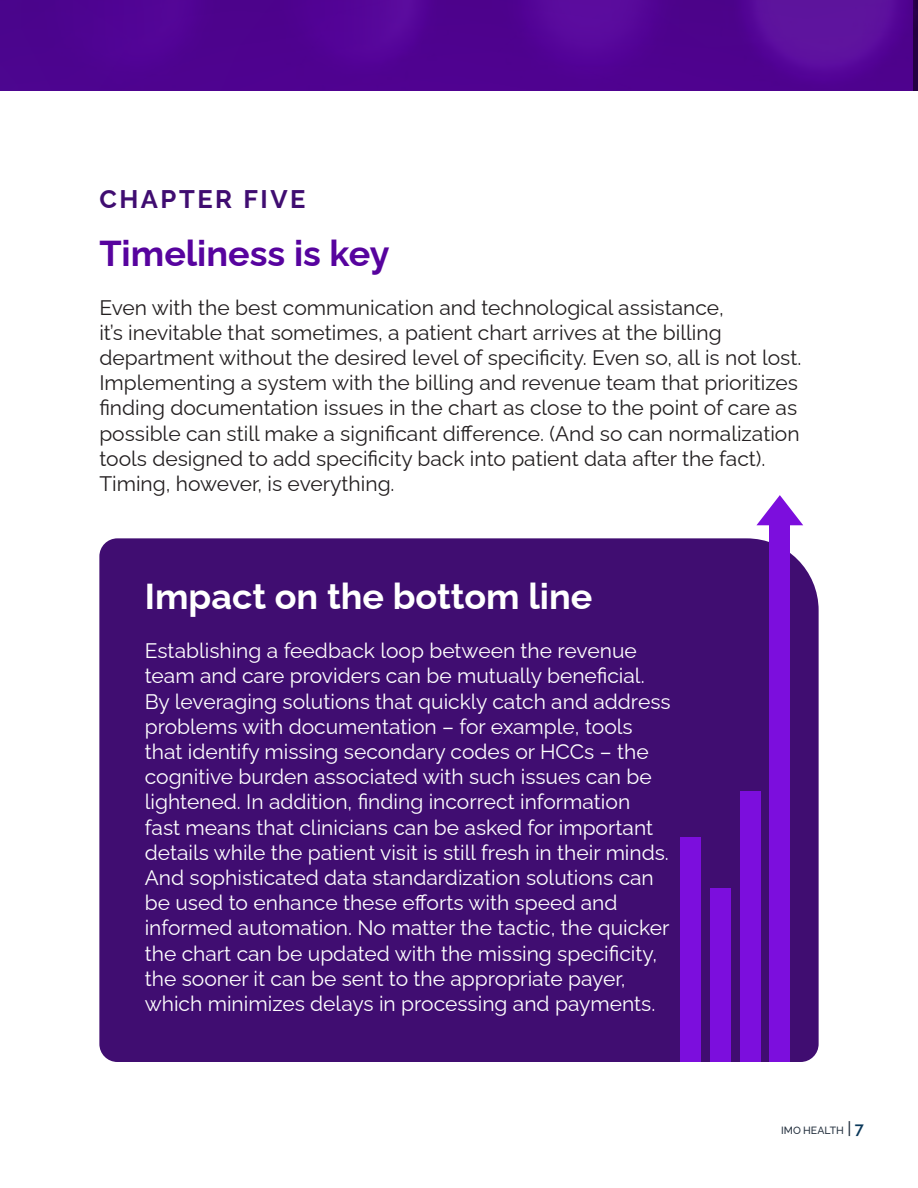
<style>
.page{position:relative;width:918px;height:1188px;background:#fff}
.page>*{position:absolute;margin:0;border:0;box-sizing:border-box;transform-origin:0 0}
.t1{font:700 36px "Raleway";color:#fff}
.t2{font:700 36px "Raleway";color:#57039e}
.t3{font:700 25.5px "Raleway";letter-spacing:.1em;color:#400d71}
.t4{font:21px/25.2px "Raleway";color:#fff}
.t5{font:21px/25.2px "Raleway";color:#231f20}
.t6{font:500 10.5px "Raleway";color:#263240}
.s1{font-size:16.5px}
.s2{font-weight:600;font-size:16.5px;color:#0a385a}
</style>
<div class="page">
<div style="left:99px;top:538px;width:720px;height:524px;background:#400d71"></div>
<div style="left:680px;top:837px;width:21px;height:225px;background:#7c0edd"></div>
<div style="left:710px;top:888px;width:21px;height:174px;background:#7c0edd"></div>
<div style="left:740px;top:792px;width:20px;height:270px;background:#7c0edd"></div>
<div style="left:770px;top:525px;width:20px;height:537px;background:#7c0edd"></div>
<svg style="left:756px;top:495px;width:47px;height:30px"></svg>
<img style="left:0;top:0;width:913px;height:90px">
<p class="t3" style="left:99px;top:178px;width:208px">CHAPTER FIVE</p>
<p class="t2" style="left:99px;top:224px;width:292px">Timeliness is key</p>
<p class="t5" style="left:99px;top:292px;width:704px">Even with the best communication and technological assistance,<br>it’s inevitable that sometimes, a patient chart arrives at the billing department without the desired level of specificity. Even so, all is not lost.<br>Implementing a system with the billing and revenue team that prioritizes finding documentation issues in the chart as close to the point of care as possible can still make a significant difference. (And so can normalization tools designed to add specificity back into patient data after the fact).<br>Timing, however, is everything.</p>
<p class="t1" style="left:145px;top:568px;width:449px">Impact on the bottom line</p>
<p class="t4" style="left:145px;top:636px;width:527px">Establishing a feedback loop between the revenue team and care providers can be mutually beneficial.<br>By leveraging solutions that quickly catch and address problems with documentation – for example, tools that identify missing secondary codes or HCCs – the cognitive burden associated with such issues can be lightened. In addition, finding incorrect information fast means that clinicians can be asked for important details while the patient visit is still fresh in their minds.<br>And sophisticated data standardization solutions can be used to enhance these efforts with speed and informed automation. No matter the tactic, the quicker the chart can be updated with the missing specificity, the sooner it can be sent to the appropriate payer, which minimizes delays in processing and payments.</p>
<p class="t6" style="left:781px;top:1122px;width:84px">IMO HEALTH <span class="s1">|</span> <span class="s2">7</span></p>
</div>
